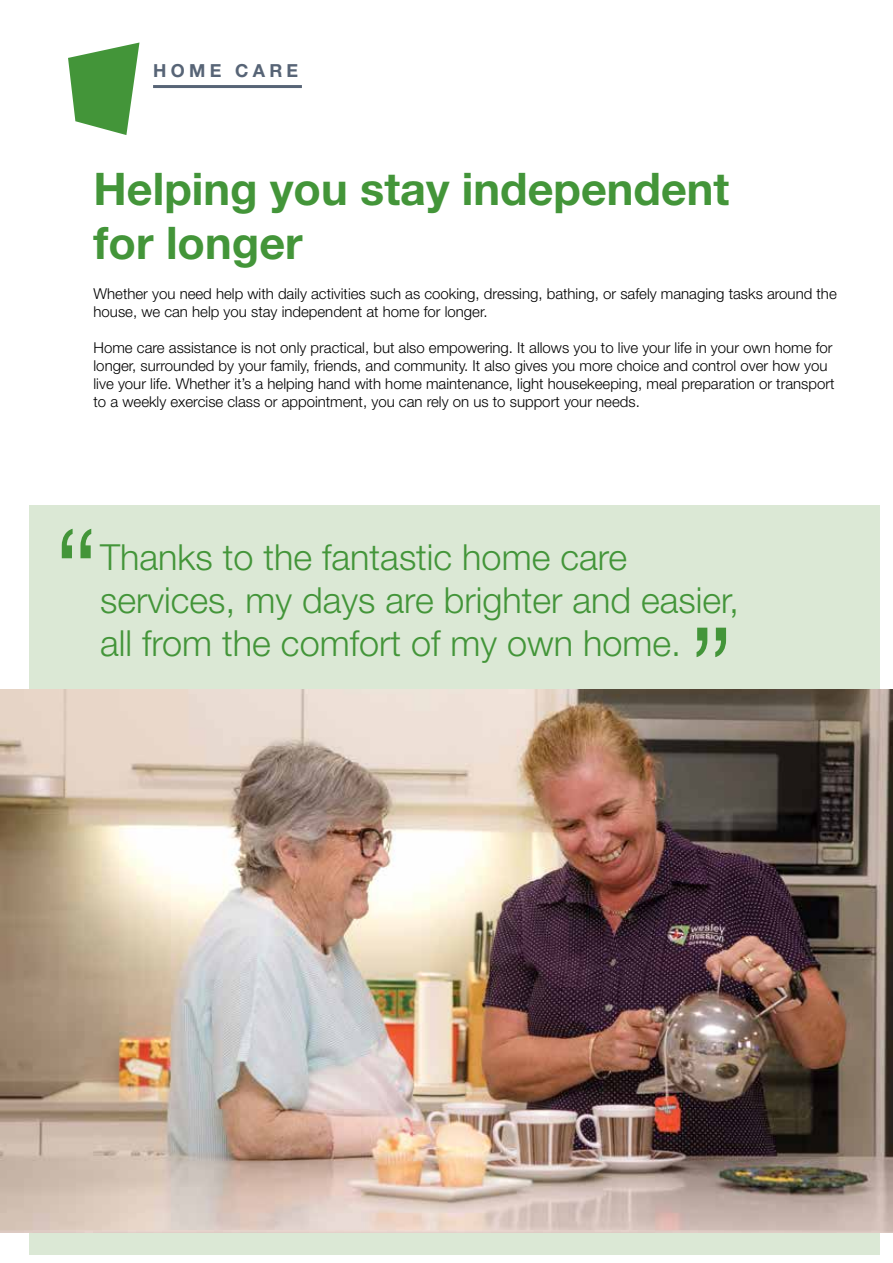
<style>
.page{position:relative;width:893px;height:1263px;background:#fff}
.page>*{position:absolute;margin:0;border:0;box-sizing:border-box;transform-origin:0 0}
.t1{font:300 121.5px "Helvetica Neue LT Std";color:#439539}
.t2{font:700 45px/54px "Helvetica Neue LT Std";color:#439539}
.t3{font:300 36px/43.2px "Helvetica Neue LT Std";color:#439539}
.t4{font:700 18px "Helvetica Neue LT Std";letter-spacing:.24em;color:#576476}
.t5{font:300 15px/18px "Helvetica Neue LT Std";color:#000}
</style>
<div class="page">
<div style="left:29px;top:505px;width:850px;height:749px;background:#dbe8d5"></div>
<img style="left:0;top:690px;width:893px;height:543px">
<svg style="left:68px;top:43px;width:71px;height:92px"></svg>
<hr style="left:153px;top:85px;width:149px;height:3px;background:#576476">
<p class="t4" style="left:153px;top:59px;width:147px">HOME CARE</p>
<h2 class="t2" style="left:94px;top:161px;width:637px">Helping you stay independent for longer</h2>
<p class="t5" style="left:94px;top:284px;width:745px">Whether you need help with daily activities such as cooking, dressing, bathing, or safely managing tasks around the house, we can help you stay independent at home for longer.</p>
<p class="t5" style="left:94px;top:338px;width:743px">Home care assistance is not only practical, but also empowering. It allows you to live your life in your own home for longer, surrounded by your family, friends, and community. It also gives you more choice and control over how you live your life. Whether it’s a helping hand with home maintenance, light housekeeping, meal preparation or transport to a weekly exercise class or appointment, you can rely on us to support your needs.</p>
<h1 class="t1" style="left:54px;top:498px;width:46px">“</h1>
<h3 class="t3" style="left:100px;top:535px;width:640px">Thanks to the fantastic home care services, my days are brighter and easier, all from the comfort of my own home.</h3>
<h1 class="t1" style="left:689px;top:597px;width:46px">”</h1>
</div>
